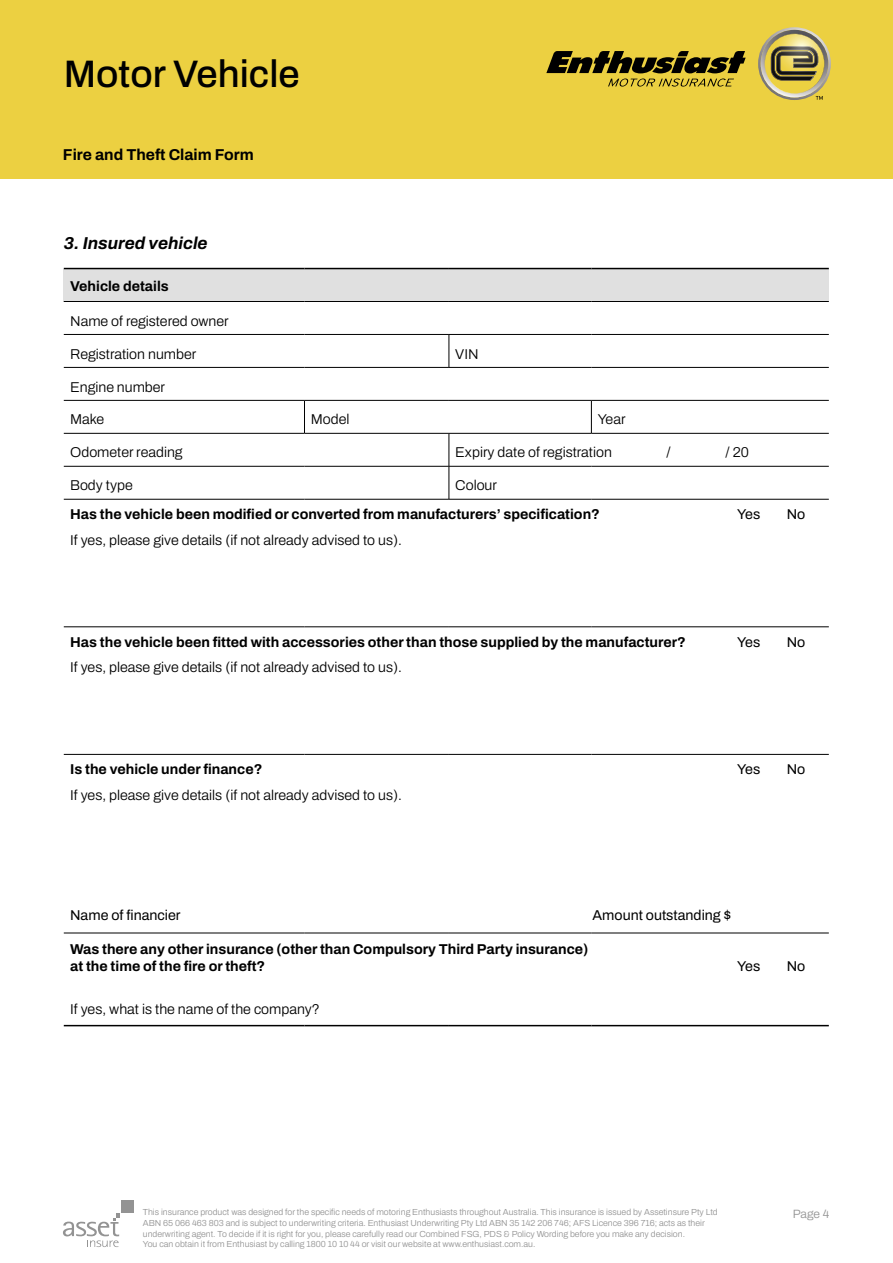
<style>
.page{position:relative;width:893px;height:1263px;background:#fff}
.page>*{position:absolute;margin:0;border:0;box-sizing:border-box;transform-origin:0 0}
.t1{font:500 38.4px "Archivo";color:#000}
.ENT_SUB1__Main_numbe{font:italic 700 17.25px "Archivo";color:#000}
.t2{font:700 15.75px "Archivo";color:#000}
.t3{font:300 14.25px "Archivo";color:#000}
.ENT_BODY{font:700 14.25px/17.4px "Archivo";color:#000}
.ENT_BODY-2{font:14.25px "Archivo";color:#000}
.t4{font:300 12px "Archivo";color:#939393}
.t5{font:300 8.7px/10.5px "Archivo";color:#939393}
</style>
<div class="page">
<div style="left:0;top:0;width:893px;height:179px;background:#ecd041"></div>
<svg style="left:758px;top:27px;width:73px;height:73px"></svg>
<svg style="left:546px;top:51px;width:200px;height:36px"></svg>
<div style="left:121px;top:1200px;width:13px;height:12px;background:#939393"></div>
<svg style="left:63px;top:1214px;width:57px;height:33px"></svg>
<div style="left:64px;top:269px;width:765px;height:32px;background:#e0e0e0"></div>
<hr style="left:64px;top:301px;width:240px;height:1px;background:#000">
<hr style="left:304px;top:301px;width:145px;height:1px;background:#000">
<hr style="left:449px;top:301px;width:142px;height:1px;background:#000">
<hr style="left:591px;top:301px;width:238px;height:1px;background:#000">
<hr style="left:64px;top:334px;width:240px;height:1px;background:#000">
<hr style="left:304px;top:334px;width:145px;height:1px;background:#000">
<hr style="left:449px;top:334px;width:142px;height:1px;background:#000">
<hr style="left:449px;top:335px;width:1px;height:32px;background:#000">
<hr style="left:591px;top:334px;width:238px;height:1px;background:#000">
<hr style="left:64px;top:367px;width:240px;height:1px;background:#000">
<hr style="left:304px;top:367px;width:145px;height:1px;background:#000">
<hr style="left:449px;top:367px;width:142px;height:1px;background:#000">
<hr style="left:591px;top:367px;width:238px;height:1px;background:#000">
<hr style="left:64px;top:400px;width:240px;height:1px;background:#000">
<hr style="left:304px;top:400px;width:145px;height:1px;background:#000">
<hr style="left:449px;top:400px;width:142px;height:1px;background:#000">
<hr style="left:591px;top:400px;width:238px;height:1px;background:#000">
<hr style="left:449px;top:433px;width:142px;height:1px;background:#000">
<hr style="left:591px;top:433px;width:238px;height:1px;background:#000">
<hr style="left:64px;top:466px;width:240px;height:1px;background:#000">
<hr style="left:304px;top:466px;width:145px;height:1px;background:#000">
<hr style="left:449px;top:466px;width:142px;height:1px;background:#000">
<hr style="left:449px;top:466px;width:1px;height:33px;background:#000">
<hr style="left:591px;top:466px;width:238px;height:1px;background:#000">
<hr style="left:64px;top:499px;width:240px;height:1px;background:#000">
<hr style="left:304px;top:499px;width:145px;height:1px;background:#000">
<hr style="left:449px;top:499px;width:142px;height:1px;background:#000">
<hr style="left:591px;top:499px;width:238px;height:1px;background:#000">
<hr style="left:64px;top:626px;width:240px;height:1px;background:#000">
<hr style="left:304px;top:626px;width:145px;height:1px;background:#000">
<hr style="left:449px;top:626px;width:142px;height:1px;background:#000">
<hr style="left:591px;top:626px;width:238px;height:1px;background:#000">
<hr style="left:64px;top:754px;width:240px;height:1px;background:#000">
<hr style="left:304px;top:754px;width:145px;height:1px;background:#000">
<hr style="left:449px;top:754px;width:142px;height:1px;background:#000">
<hr style="left:591px;top:754px;width:238px;height:1px;background:#000">
<hr style="left:64px;top:933px;width:240px;height:1px;background:#000">
<hr style="left:304px;top:933px;width:145px;height:1px;background:#000">
<hr style="left:449px;top:933px;width:142px;height:1px;background:#000">
<hr style="left:591px;top:933px;width:238px;height:1px;background:#000">
<hr style="left:64px;top:433px;width:240px;height:1px;background:#000">
<hr style="left:304px;top:433px;width:145px;height:1px;background:#000">
<hr style="left:449px;top:433px;width:1px;height:33px;background:#000">
<hr style="left:64px;top:268px;width:240px;height:1px;background:#000">
<hr style="left:304px;top:268px;width:145px;height:1px;background:#000">
<hr style="left:449px;top:268px;width:142px;height:1px;background:#000">
<hr style="left:591px;top:268px;width:238px;height:1px;background:#000">
<hr style="left:64px;top:1025px;width:240px;height:1px;background:#000">
<hr style="left:304px;top:1025px;width:145px;height:1px;background:#000">
<hr style="left:449px;top:1025px;width:142px;height:1px;background:#000">
<hr style="left:591px;top:1025px;width:238px;height:1px;background:#000">
<hr style="left:304px;top:401px;width:1px;height:32px;background:#000">
<hr style="left:591px;top:401px;width:1px;height:32px;background:#000">
<h1 class="t1" style="left:64px;top:45px;width:237px">Motor Vehicle</h1>
<h3 class="t2" style="left:63px;top:143px;width:192px">Fire and Theft Claim Form</h3>
<p class="ENT_SUB1__Main_numbe" style="left:64px;top:230px;width:145px">3. Insured vehicle</p>
<p class="ENT_BODY" style="left:70px;top:278px;width:100px">Vehicle details</p>
<p class="t3" style="left:70px;top:310px;width:160px">Name of registered owner</p>
<p class="t3" style="left:70px;top:343px;width:128px">Registration number</p>
<p class="t3" style="left:455px;top:343px;width:25px">VIN</p>
<p class="t3" style="left:70px;top:376px;width:96px">Engine number</p>
<p class="t3" style="left:70px;top:409px;width:36px">Make</p>
<p class="t3" style="left:311px;top:409px;width:40px">Model</p>
<p class="t3" style="left:598px;top:409px;width:29px">Year</p>
<p class="t3" style="left:70px;top:442px;width:114px">Odometer reading</p>
<p class="t3" style="left:455px;top:441px;width:158px">Expiry date of registration</p>
<p class="t3" style="left:667px;top:441px;width:6px">/</p>
<p class="t3" style="left:725px;top:441px;width:25px">/20</p>
<p class="t3" style="left:70px;top:475px;width:64px">Body type</p>
<p class="t3" style="left:455px;top:475px;width:43px">Colour</p>
<p class="ENT_BODY" style="left:70px;top:505px;width:531px">Has the vehicle been modified or converted from manufacturers’ specification?</p>
<p class="ENT_BODY-2" style="left:737px;top:503px;width:25px">Yes</p>
<p class="ENT_BODY-2" style="left:787px;top:503px;width:20px">No</p>
<p class="t3" style="left:70px;top:529px;width:333px">If yes, please give details (if not already advised to us).</p>
<p class="ENT_BODY" style="left:70px;top:633px;width:617px">Has the vehicle been fitted with accessories other than those supplied by the manufacturer?</p>
<p class="ENT_BODY-2" style="left:737px;top:631px;width:25px">Yes</p>
<p class="ENT_BODY-2" style="left:787px;top:631px;width:20px">No</p>
<p class="t3" style="left:70px;top:657px;width:333px">If yes, please give details (if not already advised to us).</p>
<p class="ENT_BODY" style="left:70px;top:761px;width:194px">Is the vehicle under finance?</p>
<p class="ENT_BODY-2" style="left:737px;top:759px;width:25px">Yes</p>
<p class="ENT_BODY-2" style="left:787px;top:759px;width:20px">No</p>
<p class="t3" style="left:70px;top:784px;width:333px">If yes, please give details (if not already advised to us).</p>
<p class="ENT_BODY-2" style="left:70px;top:904px;width:112px">Name of financier</p>
<p class="ENT_BODY-2" style="left:593px;top:904px;width:140px">Amount outstanding $</p>
<p class="ENT_BODY" style="left:70px;top:940px;width:520px">Was there any other insurance (other than Compulsory Third Party insurance) at the time of the fire or theft?</p>
<p class="ENT_BODY-2" style="left:737px;top:956px;width:25px">Yes</p>
<p class="ENT_BODY-2" style="left:787px;top:956px;width:20px">No</p>
<p class="t3" style="left:70px;top:998px;width:251px">If yes, what is the name of the company?</p>
<p class="t5" style="left:143px;top:1207px;width:576px">This insurance product was designed for the specific needs of motoring Enthusiasts throughout Australia. This insurance is issued by Assetinsure Pty Ltd ABN 65 066 463 803 and is subject to underwriting criteria. Enthusiast Underwriting Pty Ltd ABN 35 142 206 746; AFS Licence 396 716; acts as their underwriting agent. To decide if it is right for you, please carefully read our Combined FSG, PDS &amp; Policy Wording before you make any decision.<br>You can obtain it from Enthusiast by calling 1800 10 10 44 or visit our website at www.enthusiast.com.au.</p>
<h3 class="t4" style="left:793px;top:1205px;width:38px">Page 4</h3>
</div>
